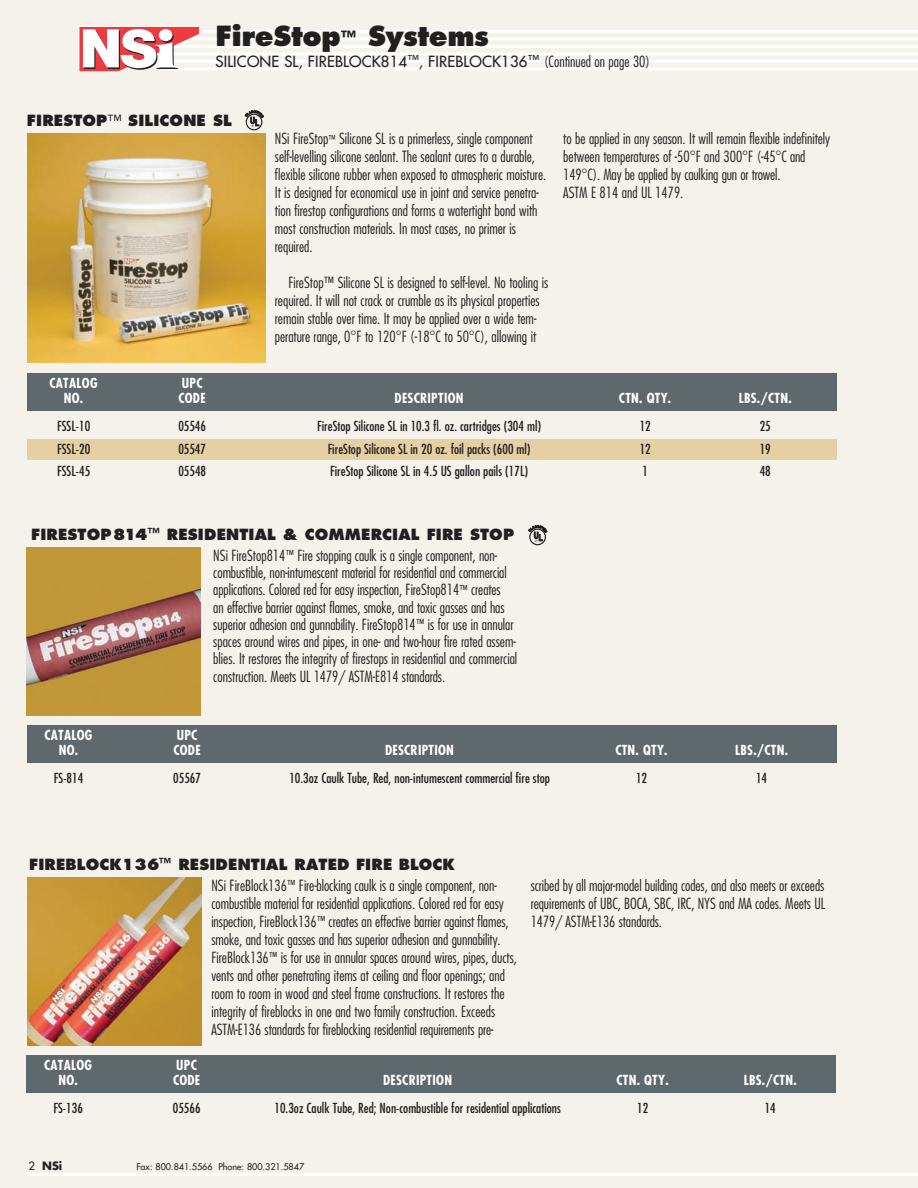
<style>
.page{position:relative;width:918px;height:1188px;background:#f5f2eb}
.page>*{position:absolute;margin:0;border:0;box-sizing:border-box;transform-origin:0 0}
.t1{font:800 27px "Futura";letter-spacing:-.01em;color:#231f20}
.t2{font:300 condensed 15px/18px "Futura";color:#231f20}
.t3{font:800 15px "Futura";letter-spacing:.01em;color:#231f20}
.t4{font:15px "Futura";letter-spacing:.01em;color:#231f20}
.t5{font:condensed 13.5px "Futura";color:#231f20}
.t6{font:700 condensed 13.5px "Futura";letter-spacing:.02em;color:#fff}
.t7{font:700 11.25px "Futura";color:#231f20}
.t8{font:9px "Futura";color:#231f20}
.s1{font-size:16.5px}
.s2{font-weight:300;font-stretch:condensed}
.s3{font-weight:400}
.s4{font-size:10.5px}
.s5{font-weight:700;font-size:13.5px}
.s6{font-size:12px}
</style>
<div class="page">
<div style="left:27px;top:373px;width:810px;height:38px;background:#5e686d"></div>
<div style="left:27px;top:440px;width:810px;height:20px;background:#e5d0a4"></div>
<hr style="left:160px;top:30px;width:758px;height:3px;background:#fff">
<hr style="left:160px;top:37px;width:758px;height:3px;background:#fff">
<hr style="left:160px;top:45px;width:758px;height:3px;background:#fff">
<hr style="left:160px;top:52px;width:758px;height:3px;background:#fff">
<hr style="left:160px;top:60px;width:758px;height:3px;background:#fff">
<hr style="left:160px;top:67px;width:758px;height:3px;background:#fff">
<hr style="left:27px;top:1173px;width:891px;height:3px;background:#fff">
<img style="left:27px;top:133px;width:239px;height:230px">
<div style="left:246px;top:114px;width:16px;height:16px;border:1px solid #231f20;border-radius:50%"></div>
<svg style="left:245px;top:110px;width:19px;height:17px"></svg>
<div style="left:26px;top:1055px;width:810px;height:38px;background:#5e686d"></div>
<img style="left:28px;top:878px;width:174px;height:167px">
<div style="left:27px;top:725px;width:810px;height:38px;background:#5e686d"></div>
<img style="left:27px;top:547px;width:174px;height:168px">
<div style="left:529px;top:529px;width:17px;height:16px;border:1px solid #231f20;border-radius:50%"></div>
<svg style="left:528px;top:524px;width:19px;height:18px"></svg>
<svg style="left:79px;top:27px;width:120px;height:44px"></svg>
<h1 class="t1" style="left:216px;top:20px;width:275px">FireStop<span class="s1">™</span> Systems</h1>
<p class="t4" style="left:216px;top:52px;width:436px">SILICONE SL, FIREBLOCK814<sup>™</sup>, FIREBLOCK136<sup>™</sup> <span class="s2">(Continued on page 30)</span></p>
<p class="t3" style="left:27px;top:111px;width:59px">FireStop</p>
<p class="t3" style="left:107px;top:111px;width:42px"><span class="s3">™</span> Silicon</p>
<p class="t3" style="left:197px;top:111px;width:37px">e SL</p>
<p class="t2" style="left:275px;top:129px;width:273px">NSi FireStop<span class="s4">™</span> Silicone SL is a primerless, single component self-levelling silicone sealant. The sealant cures to a durable, flexible silicone rubber when exposed to atmospheric moisture.<br>It is designed for economical use in joint and service penetra&shy;tion firestop configurations and forms a watertight bond with most construction materials. In most cases, no primer is required.</p>
<p class="t2" style="left:275px;top:273px;width:275px;text-indent:14px">FireStop™ Silicone SL is designed to self-level. No tooling is required. It will not crack or crumble as its physical properties remain stable over time. It may be applied over a wide tem&shy;perature range, 0°F to 120°F (-18°C to 50°C), allowing it</p>
<p class="t2" style="left:563px;top:129px;width:269px">to be applied in any season. It will remain flexible indefinitely between temperatures of -50°F and 300°F (-45°C and 149°C). May be applied by caulking gun or trowel.<br>ASTM E 814 and UL 1479.</p>
<p class="t6" style="left:50px;top:374px;width:50px">CATALOG</p>
<p class="t6" style="left:182px;top:374px;width:22px">UPC</p>
<p class="t6" style="left:64px;top:389px;width:21px">NO.</p>
<p class="t6" style="left:178px;top:389px;width:29px">CODE</p>
<p class="t6" style="left:395px;top:389px;width:60px">DESCRIPTION</p>
<p class="t6" style="left:619px;top:389px;width:54px">CTN. QTY.</p>
<p class="t6" style="left:739px;top:389px;width:55px">LBS./CTN.</p>
<p class="t5" style="left:57px;top:418px;width:35px">FSSL-10</p>
<p class="t5" style="left:178px;top:418px;width:29px">05546</p>
<p class="t5" style="left:317px;top:418px;width:226px">FireStop Silicone SL in 10.3 fl. oz. cartridges (304 ml)</p>
<p class="t5" style="left:640px;top:418px;width:13px">12</p>
<p class="t5" style="left:760px;top:418px;width:13px">25</p>
<p class="t5" style="left:57px;top:440px;width:35px">FSSL-20</p>
<p class="t5" style="left:178px;top:440px;width:29px">05547</p>
<p class="t5" style="left:328px;top:440px;width:205px">FireStop Silicone SL in 20 oz. foil packs (600 ml)</p>
<p class="t5" style="left:640px;top:440px;width:13px">12</p>
<p class="t5" style="left:760px;top:440px;width:13px">19</p>
<p class="t5" style="left:57px;top:463px;width:35px">FSSL-45</p>
<p class="t5" style="left:178px;top:463px;width:29px">05548</p>
<p class="t5" style="left:330px;top:463px;width:199px">FireStop Silicone SL in 4.5 US gallon pails (17L)</p>
<p class="t5" style="left:642px;top:463px;width:7px">1</p>
<p class="t5" style="left:760px;top:463px;width:13px">48</p>
<p class="t3" style="left:31px;top:525px;width:312px">FIRESTOP814<span class="s5">™</span> RESIDENTIAL &amp; COMME</p>
<p class="t3" style="left:371px;top:525px;width:145px">RCIAL FIRE STOP</p>
<p class="t2" style="left:213px;top:547px;width:305px;line-height:17.2px">NSi FireStop814<span class="s6">™</span> Fire stopping caulk is a single component, non&shy;combustible, non-intumescent material for residential and commercial applications. Colored red for easy inspection, FireStop814<span class="s6">™</span> creates<br>an effective barrier against flames, smoke, and toxic gasses and has superior adhesion and gunnability. FireStop814<span class="s6">™</span> is for use in annular spaces around wires and pipes, in one- and two-hour fire rated assem&shy;blies. It restores the integrity of firestops in residential and commercial construction. Meets UL 1479/ ASTM-E814 standards.</p>
<p class="t6" style="left:24px;top:726px;width:7px">CATALOGUPC</p>
<p class="t6" style="left:39px;top:741px;width:13px">NO</p>
<p class="t6" style="left:75px;top:741px;width:5px">.</p>
<p class="t6" style="left:173px;top:741px;width:6px">CODE</p>
<p class="t6" style="left:385px;top:741px;width:60px">DESCRIPTION</p>
<p class="t6" style="left:615px;top:741px;width:54px">CTN. QTY.</p>
<p class="t6" style="left:735px;top:741px;width:55px">LBS./CTN.</p>
<p class="t5" style="left:54px;top:770px;width:31px">FS-814</p>
<p class="t5" style="left:173px;top:770px;width:29px">05567</p>
<p class="t5" style="left:289px;top:770px;width:262px">10.3oz Caulk Tube, Red, non-intumescent commercial fire stop</p>
<p class="t5" style="left:636px;top:770px;width:13px">12</p>
<p class="t5" style="left:756px;top:770px;width:13px">14</p>
<p class="t3" style="left:29px;top:855px;width:426px">FIREBLOCK136<span class="s5">™</span> RESIDENTIAL RATED FIRE BLOCK</p>
<p class="t2" style="left:211px;top:876px;width:307px">NSi FireBlock136<span class="s6">™</span> Fire-blocking caulk is a single component, non&shy;combustible material for residential applications. Colored red for easy inspection, FireBlock136<span class="s6">™</span> creates an effective barrier against flames, smoke, and toxic gasses and has superior adhesion and gunnability.<br>FireBlock136<span class="s6">™</span> is for use in annular spaces around wires, pipes, ducts, vents and other penetrating items at ceiling and floor openings; and room to room in wood and steel frame constructions. It restores the integrity of fireblocks in one and two family construction. Exceeds ASTM-E136 standards for fireblocking residential requirements pre-</p>
<p class="t2" style="left:531px;top:876px;width:296px;text-align:justify">scribed by all major-model building codes, and also meets or exceeds requirements of UBC, BOCA, SBC, IRC, NYS and MA codes. Meets UL 1479/ ASTM-E136 standards.</p>
<p class="t6" style="left:26px;top:1056px;width:7px">CATALOGUPC</p>
<p class="t6" style="left:58px;top:1071px;width:21px">NO.</p>
<p class="t6" style="left:173px;top:1071px;width:6px">CODE</p>
<p class="t6" style="left:383px;top:1071px;width:60px">DESCRIPTION</p>
<p class="t6" style="left:616px;top:1071px;width:54px">CTN. QTY.</p>
<p class="t6" style="left:744px;top:1071px;width:55px">LBS./CTN.</p>
<p class="t5" style="left:54px;top:1100px;width:31px">FS-136</p>
<p class="t5" style="left:173px;top:1100px;width:29px">05566</p>
<p class="t5" style="left:275px;top:1100px;width:288px">10.3oz Caulk Tube, Red; Non-combustible for residential applications</p>
<p class="t5" style="left:637px;top:1100px;width:13px">12</p>
<p class="t5" style="left:765px;top:1100px;width:13px">14</p>
<p class="t7" style="left:28px;top:1158px;width:35px"><span class="s3">2</span> NSi</p>
<p class="t8" style="left:136px;top:1161px;width:169px">FAX: 800.841.5566 PHONE: 800.321.5847</p>
</div>
